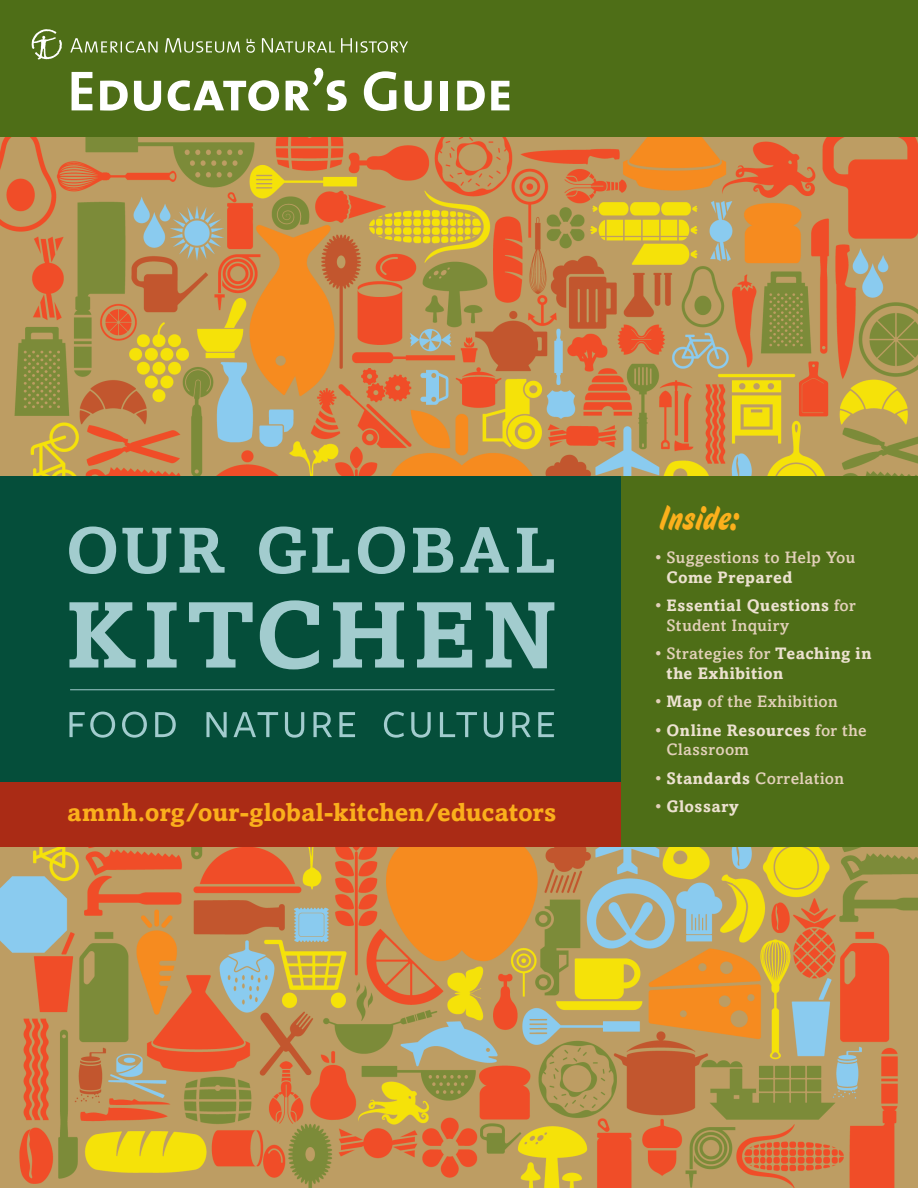
<style>
.page{position:relative;width:918px;height:1188px;background:#fff}
.page>*{position:absolute;margin:0;border:0;box-sizing:border-box;transform-origin:0 0}
.t1{font:57px "The Sans Bold Caps";color:#fff}
.t2{font:33px "House Movements Sign";letter-spacing:.04em;color:#fbb01c}
.t3{font:700 25.5px "Amasis";color:#fbb01c}
.t4{font:500 16.5px "Amasis MT Pro";letter-spacing:.025em;color:#e2d0b9}
.t5{font:700 16.5px "Amasis";letter-spacing:.03em;color:#ece1d0}
.s1{font-family:"Amasis MT Pro";font-weight:500;color:#e2d0b9}
.s2{font-family:"Amasis";font-weight:700;color:#ece1d0}
</style>
<div class="page">
<img style="left:0;top:136px;width:918px;height:340px">
<img style="left:0;top:846px;width:918px;height:342px">
<div style="left:0;top:782px;width:624px;height:64px;background:#aa2b15"></div>
<div style="left:0;top:0;width:918px;height:136px;background:#4e6e17"></div>
<svg style="left:32px;top:29px;width:376px;height:30px"></svg>
<div style="left:0;top:476px;width:629px;height:306px;background:#054e3a"></div>
<hr style="left:70px;top:689px;width:485px;height:1px;background:#a2ccce">
<svg style="left:69px;top:712px;width:485px;height:26px"></svg>
<svg style="left:69px;top:600px;width:485px;height:69px"></svg>
<svg style="left:69px;top:526px;width:485px;height:48px"></svg>
<div style="left:621px;top:476px;width:297px;height:370px;background:#4e6e17"></div>
<h1 class="t1" style="left:68px;top:43px;width:447px">Educator’s Guide</h1>
<h3 class="t3" style="left:67px;top:797px;width:490px">amnh.org/our-global-kitchen/educators</h3>
<h2 class="t2" style="left:660px;top:498px;width:81px">Inside:</h2>
<p class="t4" style="left:656px;top:548px;width:201px">• Suggestions to Help You</p>
<p class="t5" style="left:666px;top:567px;width:127px">Come Prepared</p>
<p class="t5" style="left:656px;top:595px;width:202px"><span class="s1">•</span> Essential Questions <span class="s1">for</span></p>
<p class="t4" style="left:666px;top:615px;width:124px">Student Inquiry</p>
<p class="t4" style="left:656px;top:644px;width:218px">• Strategies for <span class="s2">Teaching in</span></p>
<p class="t5" style="left:666px;top:663px;width:118px">the Exhibition</p>
<p class="t4" style="left:656px;top:692px;width:184px">• <span class="s2">Map</span> of the Exhibition</p>
<p class="t5" style="left:656px;top:720px;width:213px"><span class="s1">•</span> Online Resources <span class="s1">for the</span></p>
<p class="t4" style="left:666px;top:740px;width:84px">Classroom</p>
<p class="t4" style="left:656px;top:768px;width:190px">• <span class="s2">Standards</span> Correlation</p>
<p class="t5" style="left:656px;top:796px;width:85px"><span class="s1">•</span> Glossary</p>
</div>
